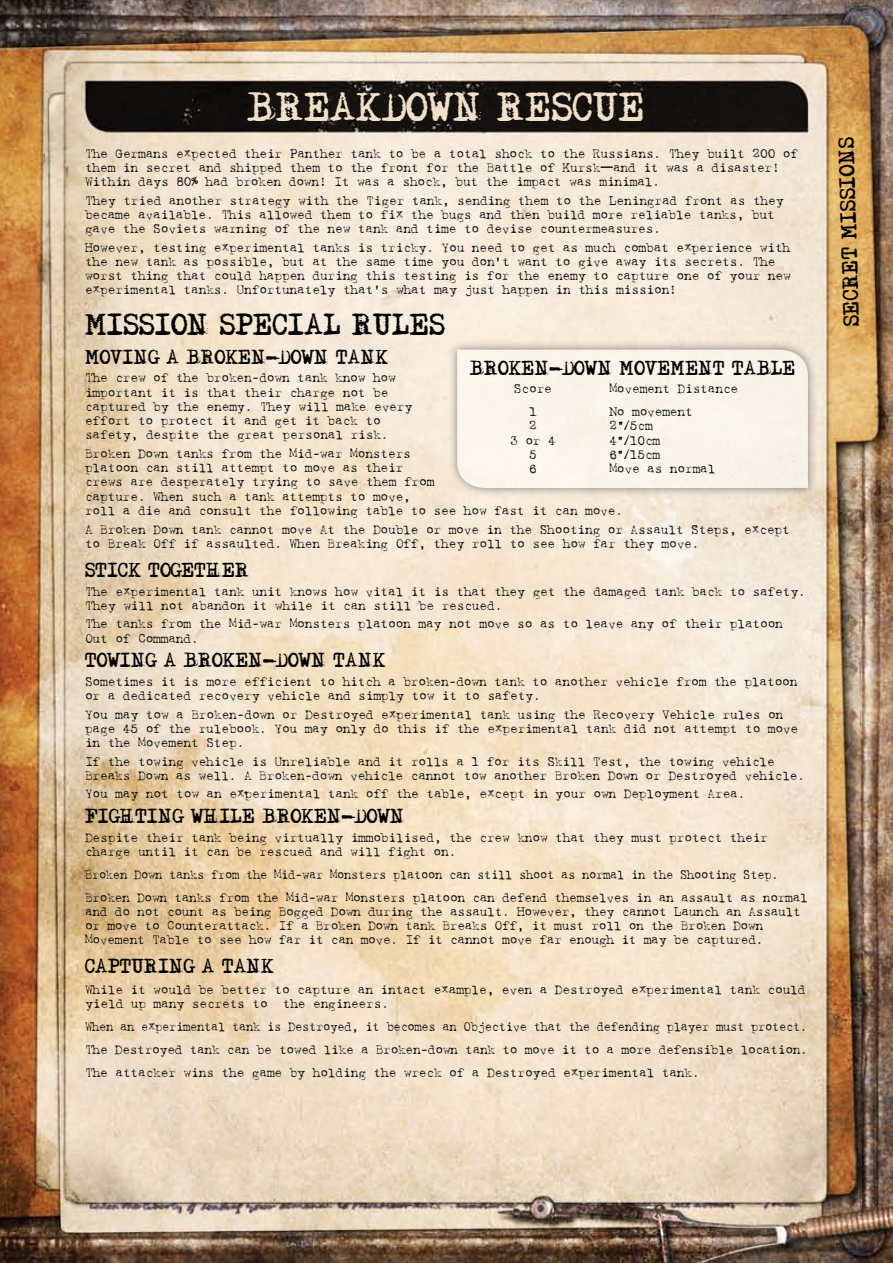
<style>
.page{position:relative;width:893px;height:1263px;background:#fff}
.page>*{position:absolute;margin:0;border:0;box-sizing:border-box;transform-origin:0 0}
.t1{font:36px "Adler";letter-spacing:-.01em;color:#f0e0ca}
.t2{font:27px "Adler";letter-spacing:-.01em;color:#000}
.t3{font:19.5px "Adler";color:#000}
.t4{font:18px "Adler";letter-spacing:-.01em;color:#000}
.t5{font:12.75px/14.2px "Harting";letter-spacing:-.01em;color:#000}
.t6{font:12.75px/22.8px "Harting";letter-spacing:-.01em;color:#000;scale:.94 1}
.s1{font-family:"Penumbra MM"}
.s2{font-family:"Adler"}
</style>
<div class="page">
<img style="left:0;top:0;width:893px;height:1263px">
<svg style="left:447px;top:340px;width:371px;height:158px;background:#e2d6c8"></svg>
<div style="left:457px;top:350px;width:351px;height:138px;background:#faf4ec"></div>
<h1 class="t1" style="left:248px;top:92px;width:399px">BREAKDOWN RESCUE</h1>
<p class="t5" style="left:85px;top:147px;width:715px">The Germans expected their Panther tank to be a total shock to the Russians. They built 200 of them in secret and shipped them to the front for the Battle of Kursk<span class="s1">-—</span>and it was a disaster!<br>Within days 80<span class="s2">%</span> had broken down! It was a shock, but the impact was minimal.</p>
<p class="t5" style="left:85px;top:194px;width:700px">They tried another strategy with the Tiger tank, sending them to the Leningrad front as they became available. This allowed them to fix the bugs and then build more reliable tanks, but gave the Soviets warning of the new tank and time to devise countermeasures.</p>
<p class="t5" style="left:85px;top:241px;width:707px">However, testing experimental tanks is tricky. You need to get as much combat experience with the new tank as possible, but at the same time you don’t want to give away its secrets. The worst thing that could happen during this testing is for the enemy to capture one of your new experimental tanks. Unfortunately that’s what may just happen in this mission!</p>
<h2 class="t2" style="left:85px;top:313px;width:362px">MISSION SPECIAL RULES</h2>
<h3 class="t4" style="left:85px;top:349px;width:305px">MOVING A BROKEN-DOWN TANK</h3>
<p class="t5" style="left:85px;top:372px;width:329px">The crew of the broken-down tank know how important it is that their charge not be captured by the enemy. They will make every effort to protect it and get it back to safety, despite the great personal risk.</p>
<p class="t5" style="left:85px;top:447px;width:540px">Broken Down tanks from the Mid-war Monsters<br>platoon can still attempt to move as their<br>crews are desperately trying to save them from<br>capture. When such a tank attempts to move,<br>roll a die and consult the following table to see how fast it can move.</p>
<p class="t5" style="left:85px;top:523px;width:706px">A Broken Down tank cannot move At the Double or move in the Shooting or Assault Steps, except to Break Off if assaulted. When Breaking Off, they roll to see how far they move.</p>
<h3 class="t4" style="left:85px;top:562px;width:166px">STICK TOGETHER</h3>
<p class="t5" style="left:85px;top:585px;width:722px">The experimental tank unit knows how vital it is that they get the damaged tank back to safety.<br>They will not abandon it while it can still be rescued.</p>
<p class="t5" style="left:85px;top:618px;width:699px">The tanks from the Mid-war Monsters platoon may not move so as to leave any of their platoon<br>Out of Command.</p>
<h3 class="t4" style="left:85px;top:653px;width:302px">TOWING A BROKEN-DOWN TANK</h3>
<p class="t5" style="left:85px;top:675px;width:714px">Sometimes it is more efficient to hitch a broken-down tank to another vehicle from the platoon or a dedicated recovery vehicle and simply tow it to safety.</p>
<p class="t5" style="left:85px;top:708px;width:715px">You may tow a Broken-down or Destroyed experimental tank using the Recovery Vehicle rules on page 45 of the rulebook. You may only do this if the experimental tank did not attempt to move in the Movement Step.</p>
<p class="t5" style="left:85px;top:755px;width:722px">If the towing vehicle is Unreliable and it rolls a 1 for its Skill Test, the towing vehicle<br>Breaks Down as well. A Broken-down vehicle cannot tow another Broken Down or Destroyed vehicle.</p>
<p class="t5" style="left:85px;top:788px;width:662px">You may not tow an experimental tank off the table, except in your own Deployment Area.</p>
<h3 class="t4" style="left:85px;top:809px;width:322px">FIGHTING WHILE BROKEN-DOWN</h3>
<p class="t5" style="left:85px;top:831px;width:684px">Despite their tank being virtually immobilised, the crew know that they must protect their charge until it can be rescued and will fight on.</p>
<p class="t6" style="left:85px;top:864px;width:770px">Broken Down tanks from the Mid-war Monsters platoon can still shoot as normal in the Shooting Step.<br>Broken Down tanks from the Mid-war Monsters platoon can defend themselves in an assault as normal</p>
<p class="t5" style="left:85px;top:905px;width:717px">and do not count as being Bogged Down during the assault. However, they cannot Launch an Assault or move to Counterattack. If a Broken Down tank Breaks Off, it must roll on the Broken Down<br>Movement Table to see how far it can move. If it cannot move far enough it may be captured.</p>
<h3 class="t4" style="left:85px;top:959px;width:191px">CAPTURING A TANK</h3>
<p class="t5" style="left:85px;top:983px;width:722px">While it would be better to capture an intact example, even a Destroyed experimental tank could yield up many secrets to the engineers.</p>
<p class="t6" style="left:85px;top:1016px;width:770px;text-align:justify">When an experimental tank is Destroyed, it becomes an Objective that the defending player must protect.<br>The Destroyed tank can be towed like a Broken-down tank to move it to a more defensible location.<br>The attacker wins the game by holding the wreck of a Destroyed experimental tank.</p>
<h3 class="t4" style="left:470px;top:360px;width:327px">BROKEN-DOWN MOVEMENT TABLE</h3>
<p class="t5" style="left:514px;top:383px;width:39px">Score</p>
<p class="t5" style="left:609px;top:383px;width:130px">Movement Distance</p>
<p class="t5" style="left:529px;top:406px;width:9px">1</p>
<p class="t5" style="left:609px;top:406px;width:85px">No movement</p>
<p class="t5" style="left:529px;top:420px;width:9px">2</p>
<p class="t5" style="left:609px;top:420px;width:45px">2”<span class="s2">/</span>5cm</p>
<p class="t5" style="left:510px;top:434px;width:47px">3 or 4</p>
<p class="t5" style="left:609px;top:434px;width:52px">4”<span class="s2">/</span>10cm</p>
<p class="t5" style="left:529px;top:448px;width:9px">5</p>
<p class="t5" style="left:609px;top:448px;width:52px">6”<span class="s2">/</span>15cm</p>
<p class="t5" style="left:529px;top:463px;width:9px">6</p>
<p class="t5" style="left:609px;top:463px;width:108px">Move as normal</p>
<h3 class="t3" style="left:844px;top:327px;width:191px;rotate:-92deg">SECRET MISSIONS</h3>
</div>
